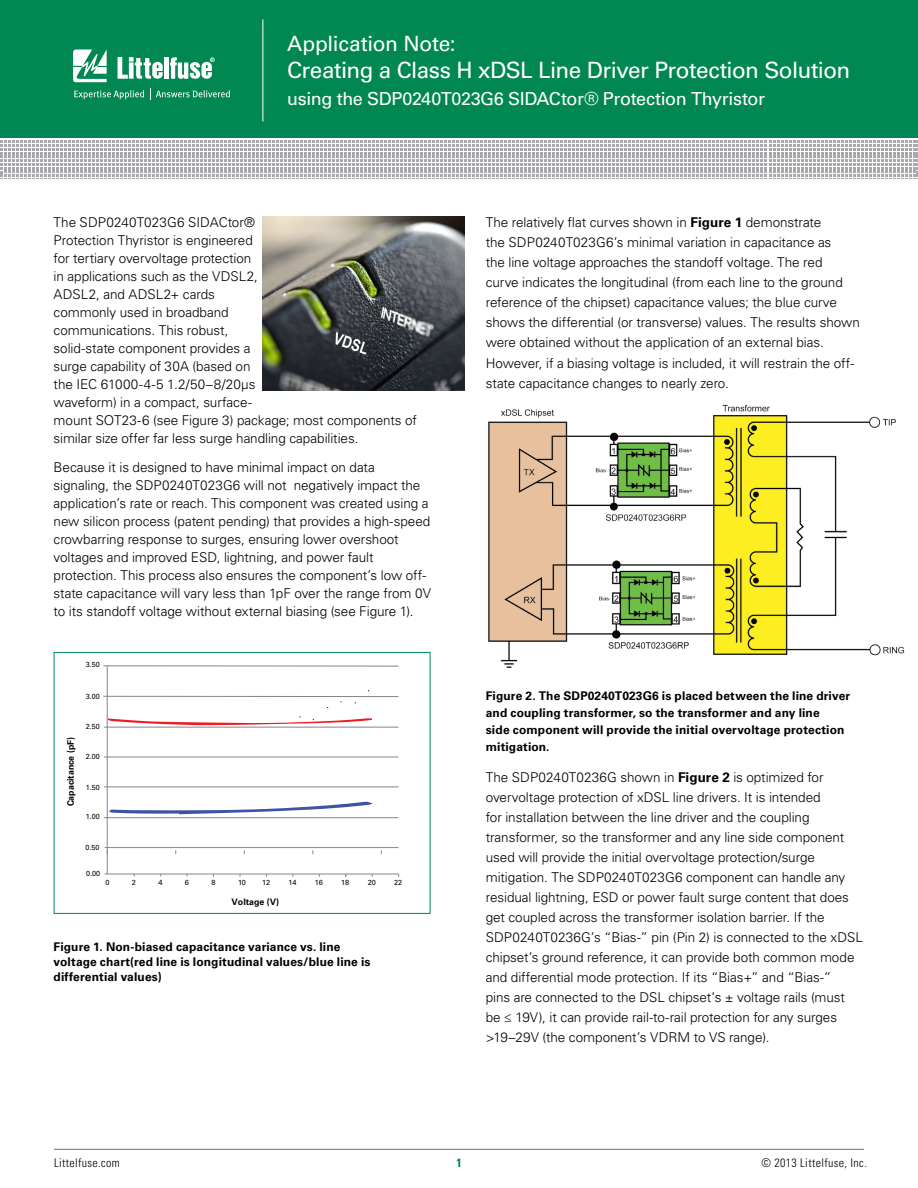
<style>
.page{position:relative;width:918px;height:1188px;background:#fff}
.page>*{position:absolute;margin:0;border:0;box-sizing:border-box;transform-origin:0 0}
.t1{font:22.5px "Univers LT Std";letter-spacing:-.025em;color:#fff}
.t2{font:21px "Univers LT Std";letter-spacing:-.015em;color:#fff}
.t3{font:18px "Univers LT Std";letter-spacing:-.025em;color:#fff}
.t4{font:300 13.5px/20.1px "Univers LT Std";letter-spacing:-.005em;color:#000}
.t5{font:700 12px/17.1px "Univers LT Std";letter-spacing:.01em;color:#000}
.t6{font:300 condensed 12px "Univers LT Std";letter-spacing:.03em;color:#000}
.t7{font:700 condensed 12px "Univers LT Std";color:#008752}
.t8{font:700 9px "Univers LT Std";color:#000}
.t9{font:7.35px "Univers LT Std";color:#000}
.s1{font-weight:700}
</style>
<div class="page">
<div style="left:0;top:0;width:918px;height:137px;background:#008752"></div>
<svg style="left:73px;top:49px;width:34px;height:33px"></svg>
<hr style="left:164px;top:57px;width:4px;height:22px;background:#fff">
<svg style="left:170px;top:57px;width:45px;height:22px"></svg>
<svg style="left:118px;top:57px;width:45px;height:22px"></svg>
<svg style="left:74px;top:90px;width:70px;height:9px"></svg>
<svg style="left:150px;top:89px;width:80px;height:11px"></svg>
<svg style="left:0;top:140px;width:918px;height:39px"></svg>
<hr style="left:262px;top:19px;width:1px;height:103px;background:#fff">
<hr style="left:54px;top:1149px;width:810px;height:1px;background:#6d6e71">
<svg style="left:109px;top:802px;width:264px;height:12px"></svg>
<hr style="left:104px;top:696px;width:294px;height:1px;background:#858589">
<hr style="left:104px;top:727px;width:294px;height:1px;background:#858589">
<hr style="left:104px;top:757px;width:294px;height:1px;background:#858589">
<hr style="left:104px;top:787px;width:294px;height:1px;background:#858589">
<hr style="left:104px;top:817px;width:294px;height:1px;background:#858589">
<hr style="left:107px;top:874px;width:291px;height:1px;background:#858589">
<hr style="left:107px;top:847px;width:291px;height:1px;background:#858589">
<svg style="left:108px;top:717px;width:264px;height:8px"></svg>
<div style="left:54px;top:652px;width:377px;height:262px;border:1px solid #008752"></div>
<hr style="left:104px;top:666px;width:294px;height:1px;background:#858589">
<hr style="left:107px;top:666px;width:1px;height:208px;background:#858589">
<svg style="left:105px;top:847px;width:3px;height:7px"></svg>
<img style="left:262px;top:216px;width:202px;height:175px">
<img style="left:488px;top:404px;width:417px;height:264px">
<h2 class="t2" style="left:287px;top:31px;width:170px">Application Note:</h2>
<h1 class="t1" style="left:287px;top:57px;width:565px">Creating a Class H xDSL Line Driver Protection Solution</h1>
<h3 class="t3" style="left:287px;top:88px;width:479px">using the SDP0240T023G6 SIDACtor® Protection Thyristor</h3>
<p class="t4" style="left:54px;top:214px;width:365px;line-height:18px">The SDP0240T023G6 SIDACtor®<br>Protection Thyristor is engineered<br>for tertiary overvoltage protection<br>in applications such as the VDSL2,<br>ADSL2, and ADSL2+ cards<br>commonly used in broadband<br>communications. This robust,<br>solid-state component provides a<br>surge capability of 30A (based on<br>the IEC 61000-4-5 1.2/50–8/20μs<br>waveform) in a compact, surface-<br>mount SOT23-6 (see Figure 3) package; most components of similar size offer far less surge handling capabilities.</p>
<p class="t4" style="left:54px;top:458px;width:379px;line-height:18px">Because it is designed to have minimal impact on data signaling, the SDP0240T023G6 will not negatively impact the application’s rate or reach. This component was created using a new silicon process (patent pending) that provides a high-speed crowbarring response to surges, ensuring lower overshoot voltages and improved ESD, lightning, and power fault protection. This process also ensures the component’s low off&shy;state capacitance will vary less than 1pF over the range from 0V to its standoff voltage without external biasing (see Figure 1).</p>
<p class="t9" style="left:86px;top:660px;width:16px">3.50</p>
<p class="t9" style="left:86px;top:692px;width:16px">3.00</p>
<p class="t8" style="left:66px;top:806px;width:71px;rotate:-90deg">Capacitance (pF)</p>
<p class="t9" style="left:86px;top:722px;width:16px">2.50</p>
<p class="t9" style="left:86px;top:752px;width:16px">2.00</p>
<p class="t9" style="left:86px;top:783px;width:16px">1.50</p>
<p class="t9" style="left:86px;top:812px;width:16px">1.00</p>
<p class="t9" style="left:85px;top:843px;width:16px">0.50</p>
<p class="t9" style="left:86px;top:869px;width:16px">0.00</p>
<p class="t9" style="left:105px;top:878px;width:6px">0</p>
<p class="t9" style="left:132px;top:878px;width:6px">2</p>
<p class="t9" style="left:158px;top:878px;width:6px">4</p>
<p class="t9" style="left:185px;top:878px;width:6px">6</p>
<p class="t9" style="left:212px;top:878px;width:6px">8</p>
<p class="t9" style="left:238px;top:878px;width:9px">10</p>
<p class="t9" style="left:262px;top:878px;width:10px">12</p>
<p class="t9" style="left:289px;top:878px;width:9px">14</p>
<p class="t9" style="left:315px;top:878px;width:10px">16</p>
<p class="t9" style="left:341px;top:878px;width:10px">18</p>
<p class="t9" style="left:368px;top:878px;width:10px">20</p>
<p class="t9" style="left:394px;top:878px;width:10px">22</p>
<p class="t8" style="left:232px;top:897px;width:49px">Voltage (V)</p>
<p class="t5" style="left:54px;top:940px;width:318px;line-height:15px">Figure 1. Non-biased capacitance variance vs. line voltage chart(red line is longitudinal values/blue line is differential values)</p>
<p class="t4" style="left:486px;top:212px;width:376px">The relatively flat curves shown in <span class="s1">Figure 1</span> demonstrate<br>the SDP0240T023G6’s minimal variation in capacitance as<br>the line voltage approaches the standoff voltage. The red<br>curve indicates the longitudinal (from each line to the ground reference of the chipset) capacitance values; the blue curve shows the differential (or transverse) values. The results shown were obtained without the application of an external bias.<br>However, if a biasing voltage is included, it will restrain the off&shy;state capacitance changes to nearly zero.</p>
<p class="t5" style="left:486px;top:687px;width:366px">Figure 2. The SDP0240T023G6 is placed between the line driver and coupling transformer, so the transformer and any line<br>side component will provide the initial overvoltage protection mitigation.</p>
<p class="t4" style="left:486px;top:767px;width:379px">The SDP0240T0236G shown in <span class="s1">Figure 2</span> is optimized for overvoltage protection of xDSL line drivers. It is intended<br>for installation between the line driver and the coupling transformer, so the transformer and any line side component used will provide the initial overvoltage protection/surge mitigation. The SDP0240T023G6 component can handle any residual lightning, ESD or power fault surge content that does get coupled across the transformer isolation barrier. If the SDP0240T0236G’s “Bias-” pin (Pin 2) is connected to the xDSL chipset’s ground reference, it can provide both common mode and differential mode protection. If its “Bias+” and “Bias-”<br>pins are connected to the DSL chipset’s ± voltage rails (must be ≤ 19V), it can provide rail-to-rail protection for any surges &gt;19–29V (the component’s VDRM to VS range).</p>
<p class="t6" style="left:54px;top:1156px;width:67px">Littelfuse.com</p>
<p class="t7" style="left:456px;top:1155px;width:7px">1</p>
<p class="t6" style="left:762px;top:1156px;width:107px">© 2013 Littelfuse, Inc.</p>
</div>
